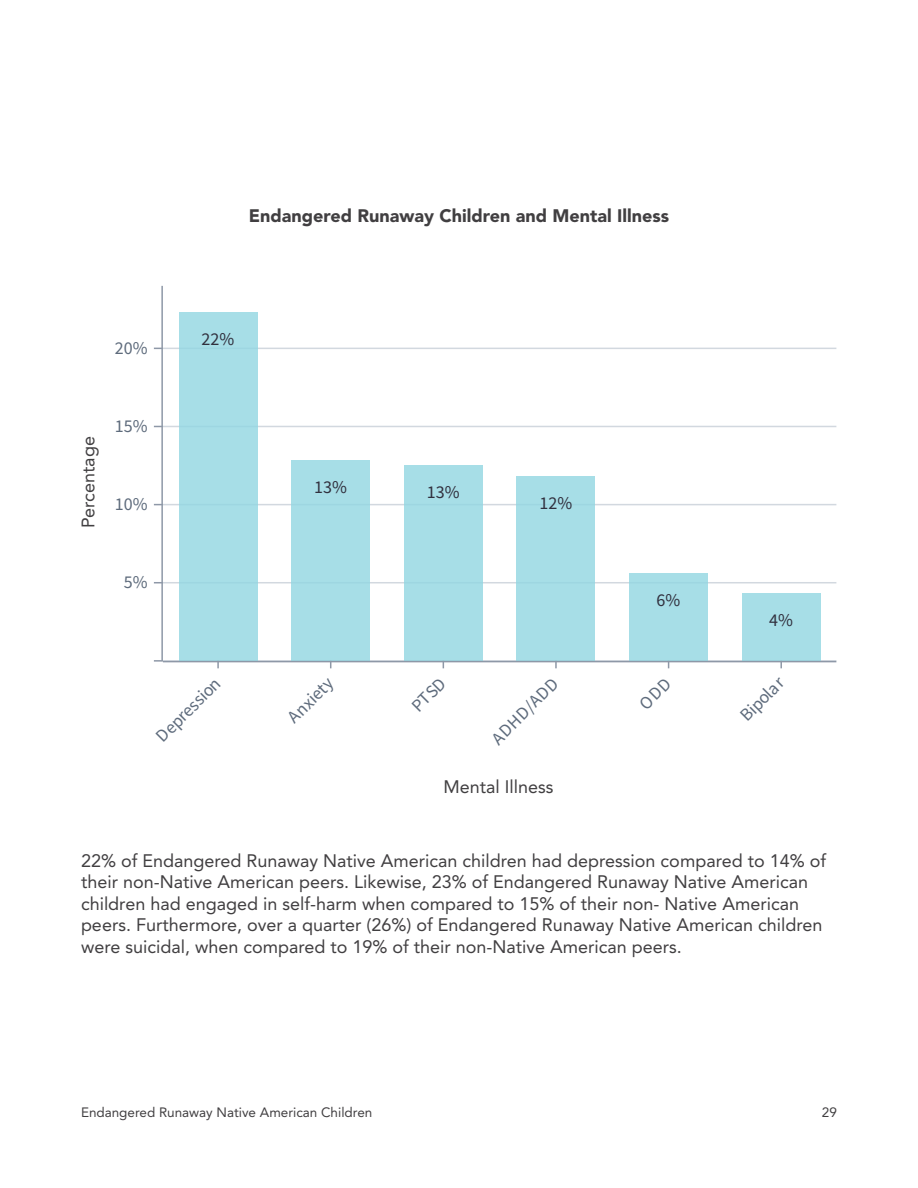
<style>
.page{position:relative;width:918px;height:1188px;background:#fff}
.page>*{position:absolute;margin:0;border:0;box-sizing:border-box;transform-origin:0 0}
.t1{font:30px "Source Sans Pro";letter-spacing:.005em;color:#181e25}
.t2{font:18px/21.6px "Avenir LT Std";color:#413f41}
.t3{font:18px "Source Sans Pro";color:#5e6b7c}
.t4{font:900 18px "Avenir LT Std";color:#413f41}
.t5{font:18px "Source Sans Pro";letter-spacing:.005em;color:#31303e}
.t6{font:18px "Source Sans Pro";letter-spacing:.005em;color:#181e25}
.t7{font:13.5px "Avenir LT Std";color:#413f41}
</style>
<div class="page">
<svg style="left:153px;top:285px;width:684px;height:384px"></svg>
<hr style="left:163px;top:660px;width:673px;height:1px;background:#d2d8df">
<hr style="left:163px;top:582px;width:673px;height:1px;background:#d2d8df">
<hr style="left:163px;top:504px;width:673px;height:1px;background:#d2d8df">
<hr style="left:163px;top:426px;width:673px;height:1px;background:#d2d8df">
<hr style="left:163px;top:348px;width:673px;height:1px;background:#d2d8df">
<div style="left:742px;top:593px;width:79px;height:68px;background:#a7dee7"></div>
<div style="left:629px;top:573px;width:79px;height:88px;background:#a7dee7"></div>
<div style="left:517px;top:476px;width:78px;height:185px;background:#a7dee7"></div>
<div style="left:404px;top:465px;width:79px;height:196px;background:#a7dee7"></div>
<div style="left:291px;top:460px;width:79px;height:201px;background:#a7dee7"></div>
<div style="left:179px;top:312px;width:79px;height:349px;background:#a7dee7"></div>
<svg style="left:154px;top:660px;width:9px;height:2px"></svg>
<hr style="left:161px;top:286px;width:2px;height:375px;background:#8e98a7">
<svg style="left:217px;top:662px;width:2px;height:6px"></svg>
<svg style="left:555px;top:662px;width:2px;height:6px"></svg>
<svg style="left:780px;top:662px;width:2px;height:6px"></svg>
<hr style="left:163px;top:661px;width:673px;height:1px;background:#8e98a7">
<p class="t4" style="left:249px;top:205px;width:422px">Endangered Runaway Children and Mental Illness</p>
<p class="t3" style="left:115px;top:336px;width:34px">20%</p>
<p class="t5" style="left:202px;top:328px;width:34px">22%</p>
<p class="t6" style="left:84px;top:518px;width:88px;rotate:-90deg">Percentage</p>
<p class="t2" style="left:78px;top:528px;width:94px;rotate:-90deg">Percentage</p>
<p class="t3" style="left:115px;top:414px;width:34px">15%</p>
<p class="t3" style="left:115px;top:493px;width:34px">10%</p>
<p class="t3" style="left:124px;top:571px;width:25px">5%</p>
<p class="t5" style="left:314px;top:476px;width:34px">13%</p>
<p class="t5" style="left:427px;top:481px;width:34px">13%</p>
<p class="t5" style="left:539px;top:492px;width:34px">12%</p>
<p class="t5" style="left:657px;top:589px;width:25px">6%</p>
<p class="t5" style="left:769px;top:609px;width:25px">4%</p>
<p class="t3" style="left:151px;top:731px;width:85px;rotate:-45deg">Depression</p>
<p class="t3" style="left:282px;top:712px;width:58px;rotate:-45deg">Anxiety</p>
<p class="t3" style="left:407px;top:700px;width:41px;rotate:-45deg">PTSD</p>
<p class="t3" style="left:486px;top:733px;width:88px;rotate:-45deg">ADHD/ADD</p>
<p class="t3" style="left:735px;top:710px;width:56px;rotate:-45deg">Bipolar</p>
<p class="t2" style="left:443px;top:776px;width:112px">Mental Illness</p>
<p class="t2" style="left:81px;top:850px;width:747px">22% of Endangered Runaway Native American children had depression compared to 14% of their non-Native American peers. Likewise, 23% of Endangered Runaway Native American children had engaged in self-harm when compared to 15% of their non- Native American peers. Furthermore, over a quarter (26%) of Endangered Runaway Native American children were suicidal, when compared to 19% of their non-Native American peers.</p>
<h1 class="t1" style="left:8px;top:897px;width:828px">depression compared to 14% of their non-Native American peers.</h1>
<p class="t7" style="left:81px;top:1105px;width:293px">Endangered Runaway Native American Children</p>
<p class="t7" style="left:822px;top:1105px;width:17px">29</p>
</div>
